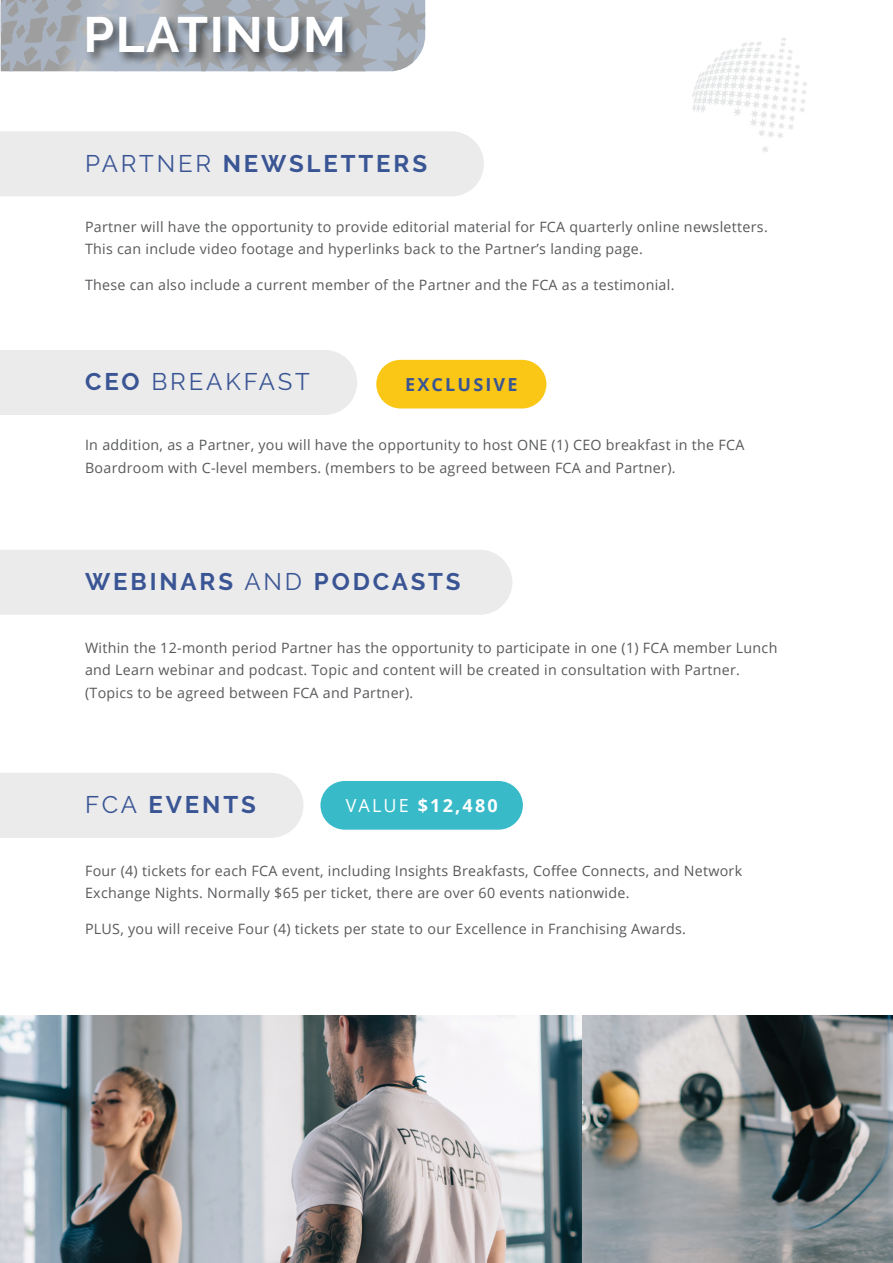
<style>
.page{position:relative;width:893px;height:1263px;background:#fff}
.page>*{position:absolute;margin:0;border:0;box-sizing:border-box;transform-origin:0 0}
.t1{font:700 49.5px "Raleway";letter-spacing:.03em;color:#fff}
.t2{font:700 24px "Raleway";letter-spacing:.12em;color:#3a5594}
.t3{font:24px "Raleway";letter-spacing:.12em;color:#3a5594}
.t4{font:700 18px "Open Sans";color:#fff}
.t5{font:700 18px "Open Sans";letter-spacing:.12em;color:#3a5594}
.t6{font:14.25px/22.5px "Open Sans";letter-spacing:.02em;color:#58595b}
.s1{font-weight:400}
.s2{font-weight:700}
</style>
<div class="page">
<svg style="left:692px;top:38px;width:115px;height:101px"></svg>
<svg style="left:762px;top:146px;width:6px;height:7px"></svg>
<svg style="left:1px;top:0;width:424px;height:71px;background:#a8afb8"></svg>
<div style="left:85px;top:14px;width:271px;height:52px;background:#000;opacity:.58"></div>
<div style="left:0;top:131px;width:484px;height:65px;background:#ebebec"></div>
<div style="left:0;top:350px;width:357px;height:65px;background:#ebebec"></div>
<div style="left:0;top:550px;width:512px;height:65px;background:#ebebec"></div>
<div style="left:0;top:773px;width:303px;height:65px;background:#ebebec"></div>
<div style="left:320px;top:781px;width:203px;height:49px;background:#38bac9;border-radius:24px"></div>
<div style="left:376px;top:360px;width:170px;height:48px;background:#fac716;border-radius:24px"></div>
<img style="left:0;top:1015px;width:582px;height:248px">
<img style="left:582px;top:1015px;width:311px;height:248px">
<h1 class="t1" style="left:84px;top:7px;width:264px">PLATINUM</h1>
<h2 class="t2" style="left:85px;top:150px;width:344px"><span class="s1">PARTNER</span> NEWSLETTERS</h2>
<p class="t6" style="left:85px;top:215px;width:684px">Partner will have the opportunity to provide editorial material for FCA quarterly online newsletters.<br>This can include video footage and hyperlinks back to the Partner’s landing page.</p>
<p class="t6" style="left:85px;top:273px;width:591px">These can also include a current member of the Partner and the FCA as a testimonial.</p>
<h2 class="t3" style="left:85px;top:368px;width:226px"><span class="s2">CEO</span> BREAKFAST</h2>
<p class="t5" style="left:405px;top:372px;width:114px">EXCLUSIVE</p>
<p class="t6" style="left:85px;top:434px;width:661px">In addition, as a Partner, you will have the opportunity to host ONE (1) CEO breakfast in the FCA<br>Boardroom with C-level members. (members to be agreed between FCA and Partner).</p>
<h2 class="t2" style="left:85px;top:568px;width:377px">WEBINARS <span class="s1">AND</span> PODCASTS</h2>
<p class="t6" style="left:85px;top:636px;width:694px">Within the 12-month period Partner has the opportunity to participate in one (1) FCA member Lunch and Learn webinar and podcast. Topic and content will be created in consultation with Partner. (Topics to be agreed between FCA and Partner).</p>
<h2 class="t2" style="left:85px;top:791px;width:172px"><span class="s1">FCA</span> EVENTS</h2>
<p class="t4" style="left:346px;top:793px;width:154px"><span class="s1">VALUE</span> $12,480</p>
<p class="t6" style="left:85px;top:859px;width:659px">Four (4) tickets for each FCA event, including Insights Breakfasts, Coffee Connects, and Network<br>Exchange Nights. Normally $65 per ticket, there are over 60 events nationwide.</p>
<p class="t6" style="left:85px;top:917px;width:602px">PLUS, you will receive Four (4) tickets per state to our Excellence in Franchising Awards.</p>
</div>
